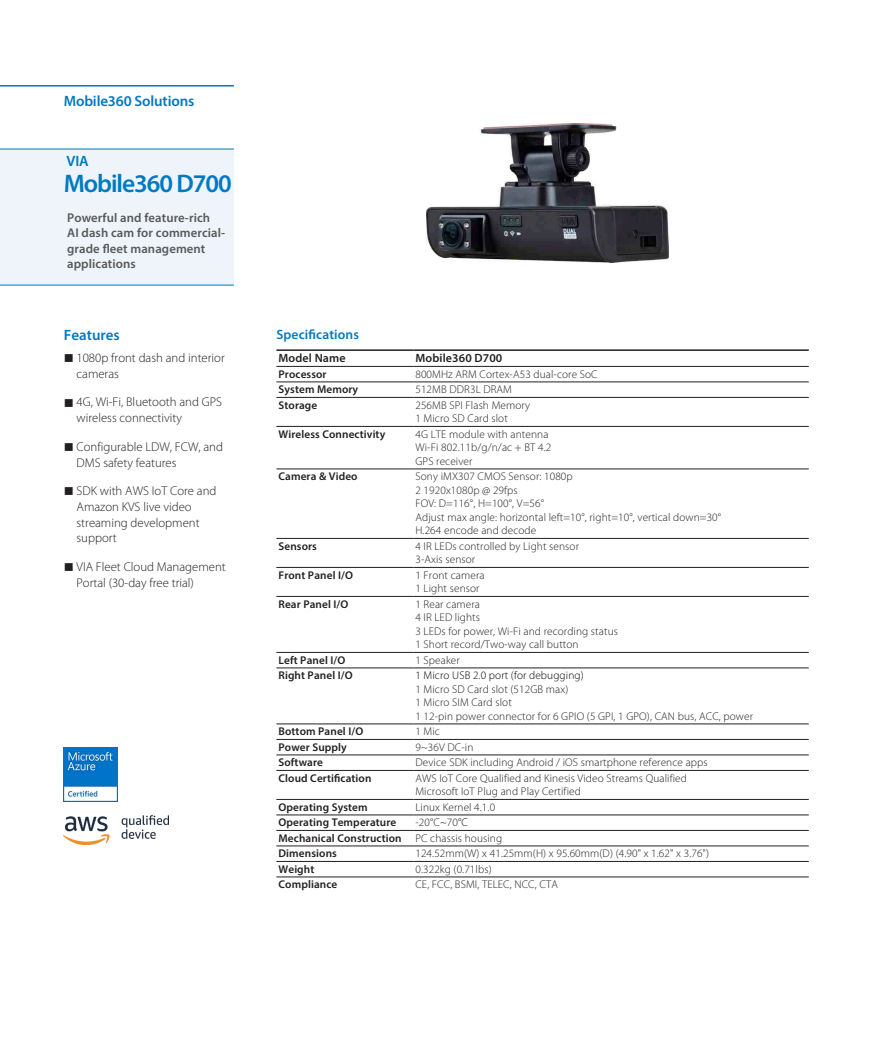
<style>
.page{position:relative;width:893px;height:1063px;background:#fff}
.page>*{position:absolute;margin:0;border:0;box-sizing:border-box;transform-origin:0 0}
.Model_Name-small{font:600 25.5px "Myriad Pro";letter-spacing:-.04em;color:#0079c2}
.features{font:600 15px "Myriad Pro";letter-spacing:-.01em;color:#0079c2}
._123{font:600 13.5px "Myriad Pro";letter-spacing:.01em;color:#0079c2}
.t1{font:300 12.75px/16.2px "Myriad Pro";color:#231f20}
.Description{font:600 12.75px/15.3px "Myriad Pro";letter-spacing:.005em;color:#57585a}
.listbold{font:600 12px "Myriad Pro";letter-spacing:.01em;color:#231f20}
.listligh{font:300 11.25px "Myriad Pro";letter-spacing:.01em;color:#231f20}
.listbold-2{font:600 11.25px "Myriad Pro";letter-spacing:.01em;color:#231f20}
.listbold-3{font:300 11.25px "Myriad Pro";letter-spacing:.01em;color:#231f20}
.listligh-2{font:300 11.25px "Myriad Pro";letter-spacing:.01em;color:#000}
.s1{color:#030303}
</style>
<div class="page">
<div style="left:0;top:149px;width:234px;height:136px;background:#eff4fa"></div>
<hr style="left:0;top:85px;width:234px;height:2px;background:#0079c2">
<hr style="left:0;top:149px;width:234px;height:1px;background:#0079c2">
<hr style="left:0;top:285px;width:234px;height:1px;background:#0079c2">
<img style="left:426px;top:123px;width:242px;height:140px">
<hr style="left:276px;top:366px;width:137px;height:1px;background:#231f20">
<hr style="left:413px;top:366px;width:396px;height:1px;background:#231f20">
<hr style="left:276px;top:382px;width:137px;height:1px;background:#231f20">
<hr style="left:413px;top:382px;width:396px;height:1px;background:#231f20">
<hr style="left:276px;top:397px;width:137px;height:1px;background:#231f20">
<hr style="left:413px;top:397px;width:396px;height:1px;background:#231f20">
<hr style="left:276px;top:426px;width:137px;height:1px;background:#231f20">
<hr style="left:413px;top:426px;width:396px;height:1px;background:#231f20">
<hr style="left:276px;top:469px;width:137px;height:1px;background:#231f20">
<hr style="left:413px;top:469px;width:396px;height:1px;background:#231f20">
<hr style="left:276px;top:538px;width:137px;height:1px;background:#231f20">
<hr style="left:413px;top:538px;width:396px;height:1px;background:#231f20">
<hr style="left:276px;top:567px;width:137px;height:1px;background:#231f20">
<hr style="left:413px;top:567px;width:396px;height:1px;background:#231f20">
<hr style="left:276px;top:349px;width:137px;height:2px;background:#231f20">
<hr style="left:413px;top:349px;width:396px;height:2px;background:#231f20">
<hr style="left:276px;top:596px;width:137px;height:1px;background:#231f20">
<hr style="left:413px;top:596px;width:396px;height:1px;background:#231f20">
<hr style="left:276px;top:652px;width:137px;height:1px;background:#231f20">
<hr style="left:413px;top:652px;width:396px;height:1px;background:#231f20">
<hr style="left:276px;top:668px;width:137px;height:1px;background:#231f20">
<hr style="left:413px;top:668px;width:396px;height:1px;background:#231f20">
<hr style="left:276px;top:724px;width:137px;height:1px;background:#231f20">
<hr style="left:413px;top:724px;width:396px;height:1px;background:#231f20">
<hr style="left:276px;top:739px;width:137px;height:1px;background:#231f20">
<hr style="left:413px;top:739px;width:396px;height:1px;background:#231f20">
<hr style="left:276px;top:755px;width:137px;height:1px;background:#231f20">
<hr style="left:413px;top:755px;width:396px;height:1px;background:#231f20">
<hr style="left:276px;top:770px;width:137px;height:1px;background:#231f20">
<hr style="left:413px;top:770px;width:396px;height:1px;background:#231f20">
<hr style="left:276px;top:799px;width:137px;height:1px;background:#231f20">
<hr style="left:413px;top:799px;width:396px;height:1px;background:#231f20">
<hr style="left:276px;top:815px;width:137px;height:1px;background:#231f20">
<hr style="left:413px;top:815px;width:396px;height:1px;background:#231f20">
<hr style="left:276px;top:830px;width:137px;height:1px;background:#231f20">
<hr style="left:413px;top:830px;width:396px;height:1px;background:#231f20">
<hr style="left:276px;top:846px;width:137px;height:1px;background:#231f20">
<hr style="left:413px;top:846px;width:396px;height:1px;background:#231f20">
<hr style="left:276px;top:861px;width:137px;height:1px;background:#231f20">
<hr style="left:413px;top:861px;width:396px;height:1px;background:#231f20">
<hr style="left:276px;top:877px;width:137px;height:1px;background:#231f20">
<hr style="left:413px;top:877px;width:396px;height:1px;background:#231f20">
<img style="left:64px;top:747px;width:54px;height:54px">
<img style="left:64px;top:816px;width:105px;height:28px">
<p class="features" style="left:64px;top:92px;width:132px">Mobile360 Solutions</p>
<p class="features" style="left:66px;top:151px;width:24px">VIA</p>
<p class="Model_Name-small" style="left:64px;top:168px;width:170px">Mobile360 D700</p>
<p class="Description" style="left:67px;top:210px;width:144px">Powerful and feature-rich</p>
<p class="Description" style="left:67px;top:225px;width:160px">AI dash cam for commercial&shy;grade fleet management applications</p>
<p class="features" style="left:64px;top:325px;width:58px">Features</p>
<p class="t1" style="left:77px;top:350px;width:150px">1080p front dash and interior cameras</p>
<p class="t1" style="left:77px;top:394px;width:147px">4G, Wi-Fi, Bluetooth and GPS wireless connectivity</p>
<p class="t1" style="left:77px;top:438px;width:148px">Configurable LDW, FCW, and<br>DMS safety features</p>
<p class="t1" style="left:77px;top:483px;width:141px">SDK with AWS IoT Core and<br>Amazon KVS live video streaming development support</p>
<p class="t1" style="left:77px;top:558px;width:151px">VIA Fleet Cloud Management<br>Portal (30-day free trial)</p>
<p class="_123" style="left:276px;top:326px;width:84px">Specifications</p>
<p class="listbold" style="left:279px;top:351px;width:69px">Model Name</p>
<p class="listbold" style="left:415px;top:351px;width:88px">Mobile360 D700</p>
<p class="listbold-2" style="left:279px;top:367px;width:50px">Processor</p>
<p class="listbold-3" style="left:415px;top:368px;width:184px">800MHz ARM Cortex-A53 dual-core SoC</p>
<p class="listbold-2" style="left:279px;top:383px;width:81px">System Memory</p>
<p class="listbold-3" style="left:415px;top:384px;width:98px">512MB DDR3L DRAM</p>
<p class="listbold-2" style="left:279px;top:398px;width:40px">Storage</p>
<p class="listbold-3" style="left:415px;top:399px;width:116px">256MB SPI Flash Memory</p>
<p class="listbold-3" style="left:415px;top:413px;width:94px">1 Micro SD Card slot</p>
<p class="listbold-2" style="left:279px;top:427px;width:108px">Wireless Connectivity</p>
<p class="listligh" style="left:415px;top:428px;width:135px">4G LTE module with antenna</p>
<p class="listligh" style="left:415px;top:442px;width:137px">Wi-Fi 802.11b/g/n/ac + BT 4.2</p>
<p class="listligh" style="left:415px;top:455px;width:59px">GPS receiver</p>
<p class="listbold-2" style="left:279px;top:470px;width:81px">Camera &amp; Video</p>
<p class="listligh" style="left:415px;top:471px;width:159px">Sony iMX307 CMOS Sensor: 1080p</p>
<p class="listligh" style="left:415px;top:484px;width:104px">2 1920x1080p @ 29fps</p>
<p class="listligh" style="left:415px;top:498px;width:130px">FOV: D=116°, H=100°, V=56°</p>
<p class="listligh" style="left:415px;top:511px;width:307px">Adjust max angle: horizontal left=10°, right=10°, vertical down=30°</p>
<p class="listbold-3" style="left:415px;top:525px;width:122px">H.264 encode and decode</p>
<p class="listbold-2" style="left:279px;top:539px;width:40px">Sensors</p>
<p class="listligh" style="left:415px;top:540px;width:165px">4 IR LEDs controlled by Light sensor</p>
<p class="listligh" style="left:415px;top:554px;width:61px">3-Axis sensor</p>
<p class="listbold-2" style="left:279px;top:568px;width:76px">Front Panel I/O</p>
<p class="listligh" style="left:415px;top:569px;width:71px">1 Front camera</p>
<p class="listligh" style="left:415px;top:583px;width:66px">1 Light sensor</p>
<p class="listbold-2" style="left:279px;top:597px;width:71px">Rear Panel I/O</p>
<p class="listligh" style="left:415px;top:598px;width:66px">1 Rear camera</p>
<p class="listligh" style="left:415px;top:612px;width:66px">4 IR LED lights</p>
<p class="listligh" style="left:415px;top:625px;width:204px">3 LEDs for power, Wi-Fi and recording status</p>
<p class="listligh" style="left:415px;top:639px;width:165px">1 Short record/Two-way call button</p>
<p class="listbold-2" style="left:279px;top:653px;width:68px">Left Panel I/O</p>
<p class="listligh" style="left:415px;top:654px;width:46px">1 Speaker</p>
<p class="listbold-2" style="left:279px;top:669px;width:76px">Right Panel I/O</p>
<p class="listligh-2" style="left:415px;top:670px;width:170px">1 Micro USB 2.0 port (for debugging)</p>
<p class="listligh" style="left:415px;top:683px;width:154px">1 Micro SD Card slot (512GB max)</p>
<p class="listligh" style="left:415px;top:697px;width:98px">1 Micro SIM Card slot</p>
<p class="listligh" style="left:415px;top:710px;width:339px">1 12-pin power connector for 6 GPIO (5 GPI, 1 GPO), CAN bus, ACC, power</p>
<p class="listbold-2" style="left:279px;top:725px;width:86px">Bottom Panel I/O</p>
<p class="listligh" style="left:415px;top:726px;width:26px">1 Mic</p>
<p class="listbold-2" style="left:279px;top:740px;width:70px">Power Supply</p>
<p class="listligh" style="left:415px;top:741px;width:59px">9~36V DC-in</p>
<p class="listbold-2" style="left:279px;top:756px;width:46px">Software</p>
<p class="listligh" style="left:415px;top:757px;width:294px">Device SDK including Android / iOS smartphone reference apps</p>
<p class="listbold-2" style="left:279px;top:771px;width:94px">Cloud Certification</p>
<p class="listligh" style="left:415px;top:772px;width:273px">AWS IoT Core Qualified and Kinesis Video Streams Qualified</p>
<p class="listligh" style="left:415px;top:786px;width:167px">Microsoft IoT Plug and Play Certified</p>
<p class="listbold-2" style="left:279px;top:800px;width:91px">Operating System</p>
<p class="listligh" style="left:415px;top:801px;width:81px">Linux Kernel 4.1.0</p>
<p class="listbold-2" style="left:279px;top:816px;width:119px">Operating Temperature</p>
<p class="listligh" style="left:415px;top:817px;width:54px">-20°C~70<span class="s1">°C</span></p>
<p class="listbold-2" style="left:279px;top:831px;width:125px">Mechanical Construction</p>
<p class="listligh" style="left:415px;top:832px;width:88px">PC chassis housing</p>
<p class="listbold-2" style="left:279px;top:847px;width:60px">Dimensions</p>
<p class="listligh" style="left:415px;top:848px;width:295px">124.52mm(W) x 41.25mm(H) x 95.60mm(D) (4.90" x 1.62" x 3.76")</p>
<p class="listbold-2" style="left:279px;top:862px;width:37px">Weight</p>
<p class="listligh" style="left:415px;top:863px;width:78px">0.322kg (0.71lbs)</p>
<p class="listbold-2" style="left:279px;top:878px;width:60px">Compliance</p>
<p class="listligh" style="left:415px;top:879px;width:144px">CE, FCC, BSMI, TELEC, NCC, CTA</p>
</div>
